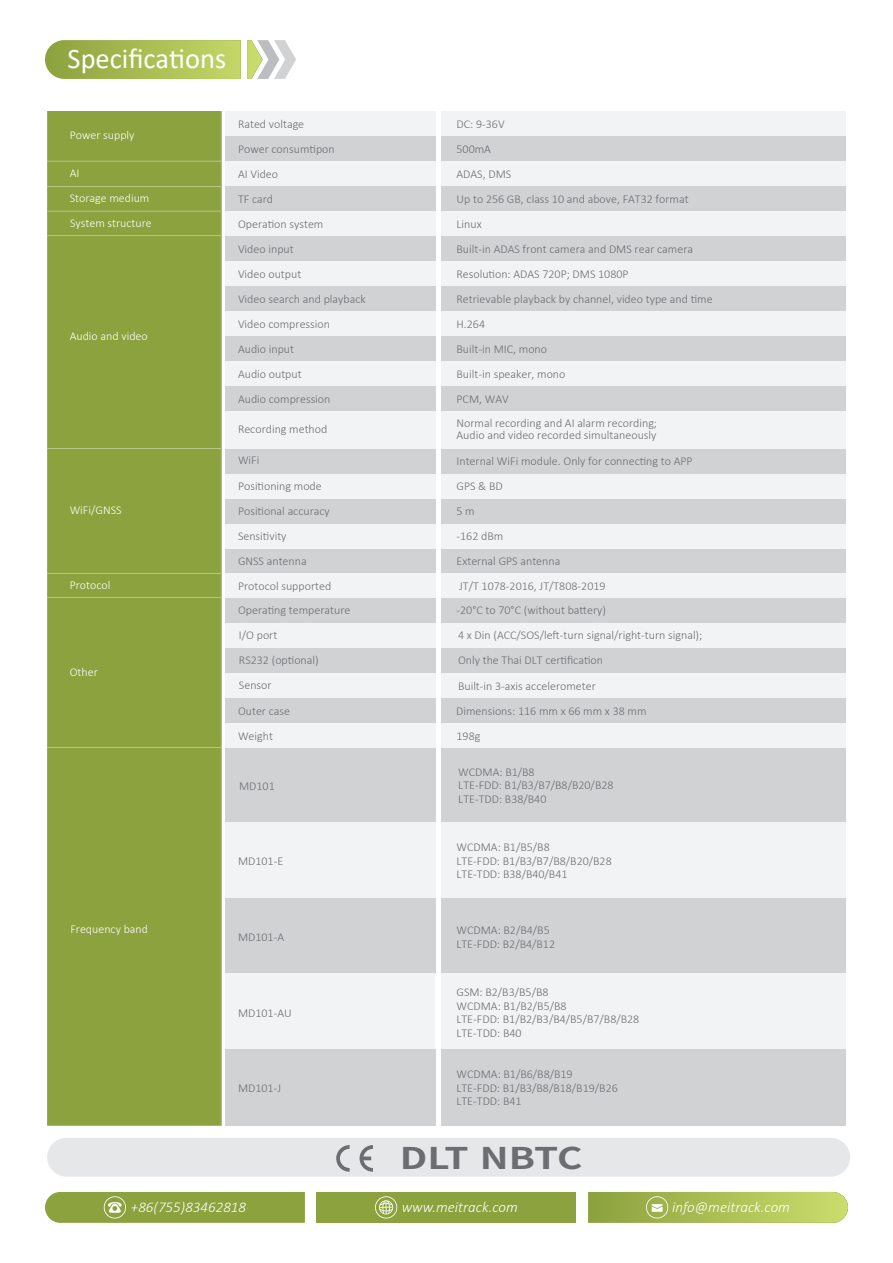
<style>
.page{position:relative;width:893px;height:1263px;background:#fff}
.page>*{position:absolute;margin:0;border:0;box-sizing:border-box;transform-origin:0 0}
.t1{font:700 29.85px "Source Han Sans OLD";letter-spacing:-.03em;color:#6c6d70;scale:1.29 1}
.t2{font:28.5px "Calibri";color:#fff}
.t3{font:italic 300 15px "Calibri";color:#fff}
.t4{font:300 12px/13.5px "Calibri";color:#6c6d70}
.t5{font:300 12px "Calibri";color:#fff}
</style>
<div class="page">
<div style="left:225px;top:1050px;width:210px;height:76px;background:#d1d2d4"></div>
<div style="left:441px;top:1049px;width:405px;height:77px;background:#d1d2d4"></div>
<div style="left:316px;top:1192px;width:260px;height:31px;background:#8ca23e"></div>
<svg style="left:45px;top:1192px;width:260px;height:31px;background:#90a545"></svg>
<svg style="left:588px;top:1192px;width:260px;height:31px;background:#adc059"></svg>
<svg style="left:375px;top:1196px;width:22px;height:22px"></svg>
<div style="left:441px;top:411px;width:405px;height:38px;background:#f2f3f4"></div>
<div style="left:225px;top:746px;width:210px;height:76px;background:#d1d2d4"></div>
<div style="left:441px;top:746px;width:405px;height:76px;background:#d1d2d4"></div>
<div style="left:225px;top:822px;width:210px;height:76px;background:#f2f3f4"></div>
<div style="left:441px;top:822px;width:405px;height:76px;background:#f2f3f4"></div>
<div style="left:225px;top:898px;width:210px;height:75px;background:#d1d2d4"></div>
<div style="left:441px;top:898px;width:405px;height:75px;background:#d1d2d4"></div>
<div style="left:225px;top:973px;width:210px;height:75px;background:#f2f3f4"></div>
<div style="left:441px;top:973px;width:405px;height:75px;background:#f2f3f4"></div>
<div style="left:225px;top:161px;width:210px;height:25px;background:#f2f3f4"></div>
<div style="left:441px;top:161px;width:405px;height:25px;background:#f2f3f4"></div>
<div style="left:225px;top:186px;width:210px;height:25px;background:#d1d2d4"></div>
<div style="left:441px;top:186px;width:405px;height:25px;background:#d1d2d4"></div>
<div style="left:225px;top:211px;width:210px;height:25px;background:#f2f3f4"></div>
<div style="left:441px;top:211px;width:405px;height:25px;background:#f2f3f4"></div>
<div style="left:225px;top:236px;width:210px;height:25px;background:#d1d2d4"></div>
<div style="left:441px;top:236px;width:405px;height:25px;background:#d1d2d4"></div>
<div style="left:225px;top:111px;width:210px;height:25px;background:#f2f3f4"></div>
<div style="left:441px;top:111px;width:405px;height:25px;background:#f2f3f4"></div>
<div style="left:225px;top:136px;width:210px;height:25px;background:#d1d2d4"></div>
<div style="left:441px;top:136px;width:405px;height:25px;background:#d1d2d4"></div>
<div style="left:225px;top:311px;width:210px;height:25px;background:#f2f3f4"></div>
<div style="left:441px;top:311px;width:405px;height:25px;background:#f2f3f4"></div>
<div style="left:225px;top:336px;width:210px;height:25px;background:#d1d2d4"></div>
<div style="left:441px;top:336px;width:405px;height:25px;background:#d1d2d4"></div>
<div style="left:225px;top:361px;width:210px;height:25px;background:#f2f3f4"></div>
<div style="left:441px;top:361px;width:405px;height:25px;background:#f2f3f4"></div>
<div style="left:225px;top:386px;width:210px;height:25px;background:#d1d2d4"></div>
<div style="left:441px;top:386px;width:405px;height:25px;background:#d1d2d4"></div>
<div style="left:225px;top:261px;width:210px;height:25px;background:#f2f3f4"></div>
<div style="left:441px;top:261px;width:405px;height:25px;background:#f2f3f4"></div>
<div style="left:225px;top:286px;width:210px;height:25px;background:#d1d2d4"></div>
<div style="left:441px;top:286px;width:405px;height:25px;background:#d1d2d4"></div>
<div style="left:225px;top:473px;width:210px;height:25px;background:#f2f3f4"></div>
<div style="left:441px;top:473px;width:405px;height:25px;background:#f2f3f4"></div>
<div style="left:225px;top:498px;width:210px;height:25px;background:#d1d2d4"></div>
<div style="left:441px;top:498px;width:405px;height:25px;background:#d1d2d4"></div>
<div style="left:225px;top:523px;width:210px;height:25px;background:#f2f3f4"></div>
<div style="left:441px;top:523px;width:405px;height:25px;background:#f2f3f4"></div>
<div style="left:225px;top:548px;width:210px;height:25px;background:#d1d2d4"></div>
<div style="left:441px;top:548px;width:405px;height:25px;background:#d1d2d4"></div>
<div style="left:225px;top:411px;width:210px;height:37px;background:#f2f3f4"></div>
<div style="left:225px;top:449px;width:210px;height:24px;background:#d1d2d4"></div>
<div style="left:441px;top:449px;width:405px;height:24px;background:#d1d2d4"></div>
<div style="left:225px;top:673px;width:210px;height:25px;background:#f2f3f4"></div>
<div style="left:441px;top:673px;width:405px;height:25px;background:#f2f3f4"></div>
<div style="left:225px;top:698px;width:210px;height:25px;background:#d1d2d4"></div>
<div style="left:441px;top:698px;width:405px;height:25px;background:#d1d2d4"></div>
<div style="left:225px;top:723px;width:210px;height:25px;background:#f2f3f4"></div>
<div style="left:441px;top:723px;width:405px;height:25px;background:#f2f3f4"></div>
<div style="left:47px;top:748px;width:174px;height:378px;background:#8ca23e"></div>
<div style="left:225px;top:598px;width:210px;height:25px;background:#d1d2d4"></div>
<div style="left:441px;top:598px;width:405px;height:25px;background:#d1d2d4"></div>
<div style="left:225px;top:573px;width:210px;height:25px;background:#f2f3f4"></div>
<div style="left:441px;top:573px;width:405px;height:25px;background:#f2f3f4"></div>
<div style="left:47px;top:111px;width:174px;height:637px;background:#8ca23e"></div>
<div style="left:225px;top:648px;width:210px;height:25px;background:#d1d2d4"></div>
<div style="left:441px;top:648px;width:405px;height:25px;background:#d1d2d4"></div>
<div style="left:225px;top:623px;width:210px;height:25px;background:#f2f3f4"></div>
<div style="left:441px;top:623px;width:405px;height:25px;background:#f2f3f4"></div>
<svg style="left:45px;top:40px;width:251px;height:39px;background:#b5c570"></svg>
<div style="left:47px;top:1138px;width:803px;height:39px;background:#e6e7e9;border-radius:19px"></div>
<svg style="left:336px;top:1145px;width:37px;height:27px"></svg>
<h2 class="t2" style="left:68px;top:39px;width:160px">Specifications</h2>
<p class="t5" style="left:70px;top:128px;width:66px">Power supply</p>
<p class="t4" style="left:238px;top:112px;width:98px;line-height:24.9px">Rated voltage<br>Power consumtipon</p>
<p class="t4" style="left:456px;top:117px;width:50px">DC: 9-36V</p>
<p class="t4" style="left:456px;top:142px;width:36px">500mA</p>
<p class="t5" style="left:70px;top:166px;width:11px">AI</p>
<p class="t4" style="left:238px;top:167px;width:42px">AI Video</p>
<p class="t4" style="left:456px;top:167px;width:56px">ADAS, DMS</p>
<p class="t5" style="left:70px;top:190px;width:81px">Storage medium</p>
<p class="t5" style="left:70px;top:215px;width:83px">System structure</p>
<p class="t5" style="left:70px;top:328px;width:80px">Audio and video</p>
<p class="t5" style="left:70px;top:503px;width:53px">WiFi/GNSS</p>
<p class="t5" style="left:70px;top:578px;width:42px">Protocol</p>
<p class="t5" style="left:70px;top:664px;width:30px">Other</p>
<p class="t5" style="left:70px;top:922px;width:79px">Frequency band</p>
<p class="t4" style="left:238px;top:192px;width:37px">TF card</p>
<p class="t4" style="left:238px;top:217px;width:87px">Operation system</p>
<p class="t4" style="left:456px;top:192px;width:234px">Up to 256 GB, class 10 and above, FAT32 format</p>
<p class="t4" style="left:456px;top:217px;width:27px">Linux</p>
<p class="t4" style="left:238px;top:242px;width:57px">Video input</p>
<p class="t4" style="left:456px;top:242px;width:238px">Built-in ADAS front camera and DMS rear camera</p>
<p class="t4" style="left:238px;top:267px;width:65px">Video output</p>
<p class="t4" style="left:456px;top:267px;width:174px">Resolution: ADAS 720P; DMS 1080P</p>
<p class="t4" style="left:238px;top:292px;width:129px">Video search and playback</p>
<p class="t4" style="left:456px;top:292px;width:258px">Retrievable playback by channel, video type and time</p>
<p class="t4" style="left:238px;top:317px;width:94px">Video compression</p>
<p class="t4" style="left:456px;top:317px;width:30px">H.264</p>
<p class="t4" style="left:238px;top:336px;width:65px;line-height:25px">Audio input<br>Audio output</p>
<p class="t4" style="left:456px;top:337px;width:110px;line-height:25px">Built-in MIC, mono<br>Built-in speaker, mono</p>
<p class="t4" style="left:238px;top:392px;width:94px">Audio compression</p>
<p class="t4" style="left:238px;top:422px;width:91px">Recording method</p>
<p class="t4" style="left:456px;top:387px;width:202px;line-height:23.7px">PCM, WAV<br>Normal recording and AI alarm recording;</p>
<p class="t4" style="left:456px;top:428px;width:201px">Audio and video recorded simultaneously</p>
<p class="t4" style="left:238px;top:453px;width:23px">WiFi</p>
<p class="t4" style="left:456px;top:455px;width:238px">Internal WiFi module. Only for connecting to APP</p>
<p class="t4" style="left:238px;top:479px;width:85px">Positioning mode</p>
<p class="t4" style="left:456px;top:479px;width:48px">GPS &amp; BD</p>
<p class="t4" style="left:238px;top:504px;width:93px">Positional accuracy</p>
<p class="t4" style="left:456px;top:504px;width:20px">5 m</p>
<p class="t4" style="left:238px;top:529px;width:50px">Sensitivity</p>
<p class="t4" style="left:456px;top:529px;width:48px">-162 dBm</p>
<p class="t4" style="left:238px;top:554px;width:70px">GNSS antenna</p>
<p class="t4" style="left:456px;top:554px;width:105px">External GPS antenna</p>
<p class="t4" style="left:238px;top:579px;width:95px">Protocol supported</p>
<p class="t4" style="left:459px;top:579px;width:148px">JT/T 1078-2016, JT/T808-2019</p>
<p class="t4" style="left:238px;top:603px;width:114px">Operating temperature</p>
<p class="t4" style="left:456px;top:603px;width:151px">-20°C to 70°C (without battery)</p>
<p class="t4" style="left:239px;top:628px;width:40px">I/O port</p>
<p class="t4" style="left:458px;top:628px;width:246px">4 x Din (ACC/SOS/left-turn signal/right-turn signal);</p>
<p class="t4" style="left:239px;top:653px;width:81px">RS232 (optional)</p>
<p class="t4" style="left:458px;top:653px;width:147px">Only the Thai DLT certification</p>
<p class="t4" style="left:239px;top:678px;width:34px">Sensor</p>
<p class="t4" style="left:238px;top:698px;width:54px;line-height:24.9px">Outer case<br>Weight</p>
<p class="t4" style="left:239px;top:779px;width:37px">MD101</p>
<p class="t4" style="left:238px;top:854px;width:47px">MD101-E</p>
<p class="t4" style="left:238px;top:930px;width:48px">MD101-A</p>
<p class="t4" style="left:238px;top:1006px;width:55px">MD101-AU</p>
<p class="t4" style="left:238px;top:1081px;width:45px">MD101-J</p>
<p class="t4" style="left:456px;top:673px;width:192px;line-height:24.9px">Built-in 3-axis accelerometer<br>Dimensions: 116 mm x 66 mm x 38 mm<br>198g</p>
<p class="t4" style="left:458px;top:765px;width:157px">WCDMA: B1/B8<br>LTE-FDD: B1/B3/B7/B8/B20/B28<br>LTE-TDD: B38/B40</p>
<p class="t4" style="left:456px;top:840px;width:157px">WCDMA: B1/B5/B8<br>LTE-FDD: B1/B3/B7/B8/B20/B28<br>LTE-TDD: B38/B40/B41</p>
<p class="t4" style="left:456px;top:923px;width:100px">WCDMA: B2/B4/B5<br>LTE-FDD: B2/B4/B12</p>
<p class="t4" style="left:456px;top:985px;width:184px">GSM: B2/B3/B5/B8<br>WCDMA: B1/B2/B5/B8<br>LTE-FDD: B1/B2/B3/B4/B5/B7/B8/B28<br>LTE-TDD: B40</p>
<p class="t4" style="left:456px;top:1067px;width:163px">WCDMA: B1/B6/B8/B19<br>LTE-FDD: B1/B3/B8/B18/B19/B26<br>LTE-TDD: B41</p>
<h1 class="t1" style="left:400px;top:1143px;width:143px">DLT NBTC</h1>
<p class="t3" style="left:131px;top:1197px;width:117px">+86(755)83462818</p>
<p class="t3" style="left:402px;top:1197px;width:118px">www.meitrack.com</p>
<p class="t3" style="left:672px;top:1197px;width:119px">info@meitrack.com</p>
</div>
